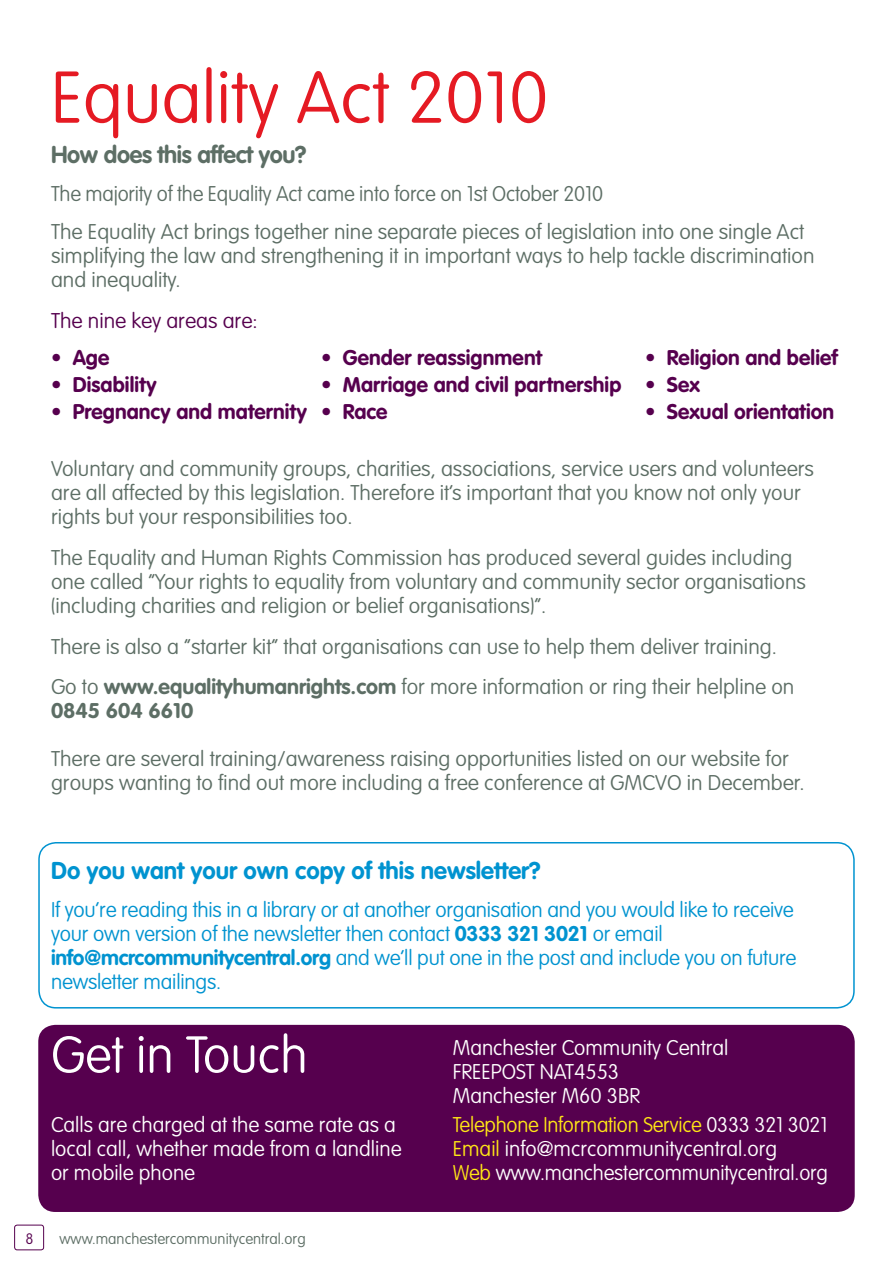
<style>
.page{position:relative;width:893px;height:1263px;background:#fff}
.page>*{position:absolute;margin:0;border:0;box-sizing:border-box;transform-origin:0 0}
.t1{font:100 72px "VAG Rounded Std";color:#e51a23}
.t2{font:100 51px "VAG Rounded Std";color:#fff}
.t3{font:700 24px "VAG Rounded Std";color:#0093d0}
.t4{font:700 24px "VAG Rounded Std";letter-spacing:-.015em;color:#5d6e65}
.t5{font:100 21px/24px "VAG Rounded Std";color:#5d6e65}
.t6{font:100 21px/24px "VAG Rounded Std";color:#fff}
.t7{font:100 21px/24px "VAG Rounded Std";letter-spacing:-.01em;color:#0093d0}
.t8{font:700 21px "VAG Rounded Std";letter-spacing:.005em;color:#56004e}
.t9{font:100 21px "VAG Rounded Std";color:#56004e}
.t10{font:700 21px "VAG Rounded Std";color:#5d6e65}
.t11{font:100 15px "VAG Rounded Std";color:#5d6e65}
.t12{font:100 15px "VAG Rounded Std";color:#56004e}
.s1{font-weight:700}
.s2{color:#ffe616}
</style>
<div class="page">
<div style="left:38px;top:1025px;width:817px;height:187px;background:#56004e;border-radius:17px"></div>
<div style="left:38px;top:842px;width:817px;height:166px;border:2px solid #0093d0;border-radius:17px"></div>
<div style="left:14px;top:1225px;width:30px;height:25px;border:1px solid #56004e;border-radius:3px"></div>
<h1 class="t1" style="left:51px;top:56px;width:498px">Equality Act 2010</h1>
<p class="t4" style="left:51px;top:141px;width:257px">How does this affect you?</p>
<p class="t5" style="left:51px;top:182px;width:553px">The majority of the Equality Act came into force on 1st October 2010</p>
<p class="t5" style="left:51px;top:221px;width:765px">The Equality Act brings together nine separate pieces of legislation into one single Act simplifying the law and strengthening it in important ways to help tackle discrimination and inequality.</p>
<p class="t9" style="left:51px;top:309px;width:208px">The nine key areas are:</p>
<p class="t8" style="left:51px;top:346px;width:60px">• Age</p>
<p class="t8" style="left:321px;top:346px;width:222px">• Gender reassignment</p>
<p class="t8" style="left:645px;top:346px;width:194px">• Religion and belief</p>
<p class="t8" style="left:51px;top:373px;width:107px">• Disability</p>
<p class="t8" style="left:321px;top:373px;width:381px">• Marriage and civil partnership • Sex</p>
<p class="t8" style="left:51px;top:400px;width:338px">• Pregnancy and maternity • Race</p>
<p class="t8" style="left:645px;top:400px;width:191px">• Sexual orientation</p>
<p class="t5" style="left:51px;top:458px;width:764px">Voluntary and community groups, charities, associations, service users and volunteers are all affected by this legislation. Therefore it’s important that you know not only your rights but your responsibilities too.</p>
<p class="t5" style="left:51px;top:546px;width:757px">The Equality and Human Rights Commission has produced several guides including one called “Your rights to equality from voluntary and community sector organisations (including charities and religion or belief organisations)”.</p>
<p class="t5" style="left:51px;top:627px;width:745px;line-height:40.5px">There is also a “starter kit” that organisations can use to help them deliver training.<br>Go to <span class="s1">www.equalityhumanrights.com</span> for more information or ring their helpline on</p>
<p class="t10" style="left:51px;top:698px;width:144px">0845 604 6610</p>
<p class="t5" style="left:51px;top:747px;width:755px">There are several training/awareness raising opportunities listed on our website for groups wanting to find out more including a free conference at GMCVO in December.</p>
<p class="t3" style="left:51px;top:857px;width:491px">Do you want your own copy of this newsletter?</p>
<p class="t7" style="left:51px;top:898px;width:747px">If you’re reading this in a library or at another organisation and you would like to receive your own version of the newsletter then contact <span class="s1">0333 321 3021</span> or email <span class="s1">info@mcrcommunitycentral.org</span> and we’ll put one in the post and include you on future newsletter mailings.</p>
<h2 class="t2" style="left:51px;top:1025px;width:258px">Get in Touch</h2>
<p class="t6" style="left:453px;top:1036px;width:277px">Manchester Community Central<br>FREEPOST NAT4553<br>Manchester M60 3BR</p>
<p class="t6" style="left:453px;top:1113px;width:377px"><span class="s2">Telephone Information Service</span> 0333 321 3021<br><span class="s2">Email</span> info@mcrcommunitycentral.org<br><span class="s2">Web</span> www.manchestercommunitycentral.org</p>
<p class="t6" style="left:51px;top:1113px;width:352px">Calls are charged at the same rate as a local call, whether made from a landline or mobile phone</p>
<p class="t12" style="left:26px;top:1230px;width:10px">8</p>
<p class="t11" style="left:60px;top:1230px;width:248px">www.manchestercommunitycentral.org</p>
</div>
